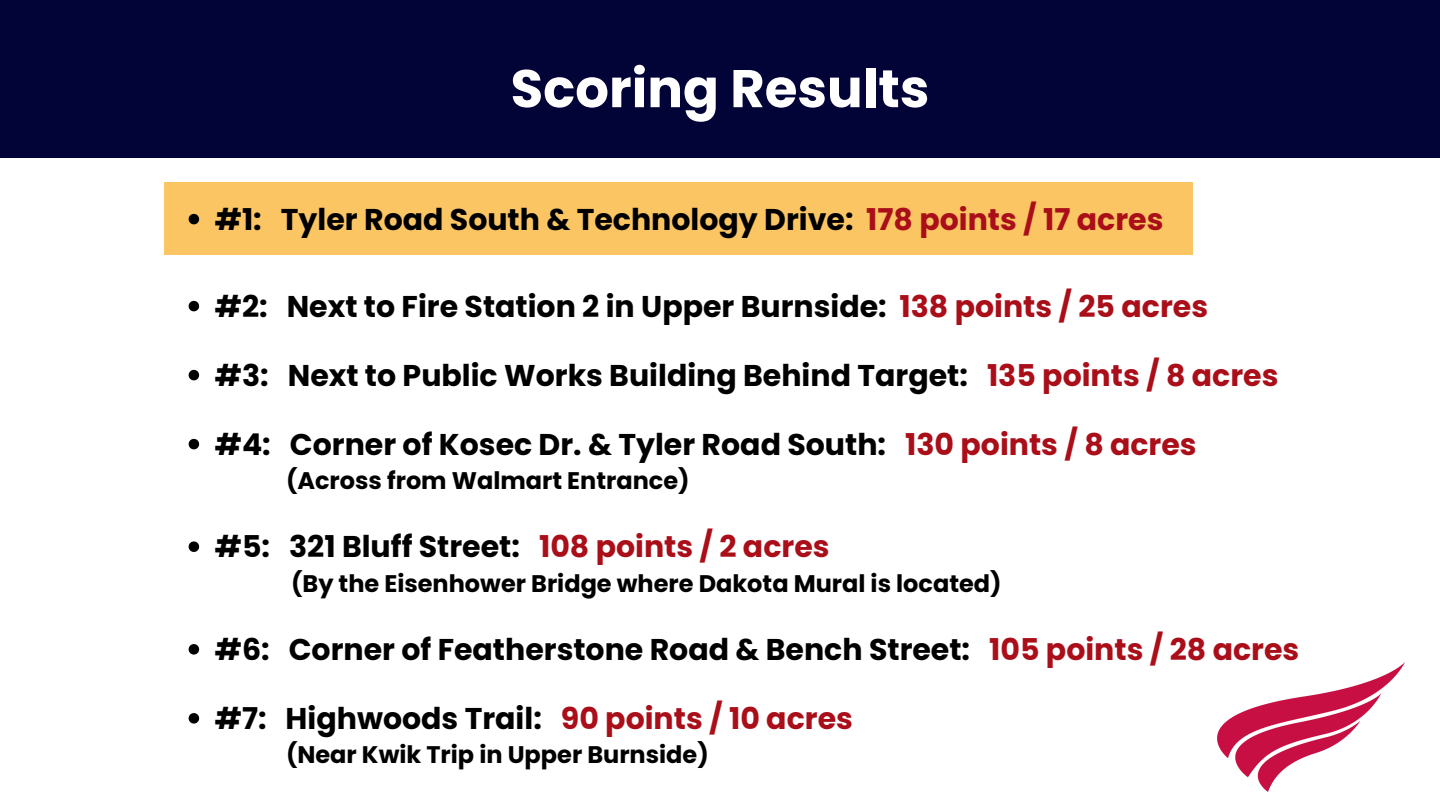
<style>
.page{position:relative;width:1440px;height:810px;background:#fff}
.page>*{position:absolute;margin:0;border:0;box-sizing:border-box;transform-origin:0 0}
.t1{font:700 53px "Poppins";color:#fff}
.t2{font:700 30px "Poppins";color:#000}
.t3{font:700 24px "Poppins";color:#000}
.s1{color:#a90e19}
</style>
<div class="page">
<div style="left:0;top:0;width:1440px;height:158px;background:#020337"></div>
<img style="left:1217px;top:663px;width:188px;height:129px">
<div style="left:164px;top:182px;width:1029px;height:73px;background:#fac562"></div>
<svg style="left:189px;top:214px;width:10px;height:10px"></svg>
<svg style="left:189px;top:301px;width:10px;height:10px"></svg>
<svg style="left:189px;top:370px;width:10px;height:10px"></svg>
<svg style="left:189px;top:439px;width:10px;height:10px"></svg>
<svg style="left:189px;top:541px;width:10px;height:11px"></svg>
<svg style="left:189px;top:644px;width:10px;height:11px"></svg>
<svg style="left:189px;top:713px;width:10px;height:11px"></svg>
<h1 class="t1" style="left:511px;top:58px;width:420px">Scoring Results</h1>
<p class="t2" style="left:215px;top:202px;width:950px">#1: Tyler Road South &amp; Technology Drive: <span class="s1">178 points / 17 acres</span></p>
<p class="t2" style="left:215px;top:289px;width:995px">#2: Next to Fire Station 2 in Upper Burnside: <span class="s1">138 points / 25 acres</span></p>
<p class="t2" style="left:215px;top:358px;width:1065px">#3: Next to Public Works Building Behind Target: <span class="s1">135 points / 8 acres</span></p>
<p class="t2" style="left:215px;top:427px;width:983px">#4: Corner of Kosec Dr. &amp; Tyler Road South: <span class="s1">130 points / 8 acres</span></p>
<p class="t3" style="left:286px;top:467px;width:405px">(Across from Walmart Entrance)</p>
<p class="t2" style="left:215px;top:529px;width:616px">#5: 321 Bluff Street: <span class="s1">108 points / 2 acres</span></p>
<p class="t3" style="left:291px;top:569px;width:712px">(By the Eisenhower Bridge where Dakota Mural is located)</p>
<p class="t2" style="left:215px;top:632px;width:1086px">#6: Corner of Featherstone Road &amp; Bench Street: <span class="s1">105 points / 28 acres</span></p>
<p class="t2" style="left:215px;top:701px;width:640px">#7: Highwoods Trail: <span class="s1">90 points / 10 acres</span></p>
<p class="t3" style="left:286px;top:741px;width:424px">(Near Kwik Trip in Upper Burnside)</p>
</div>
